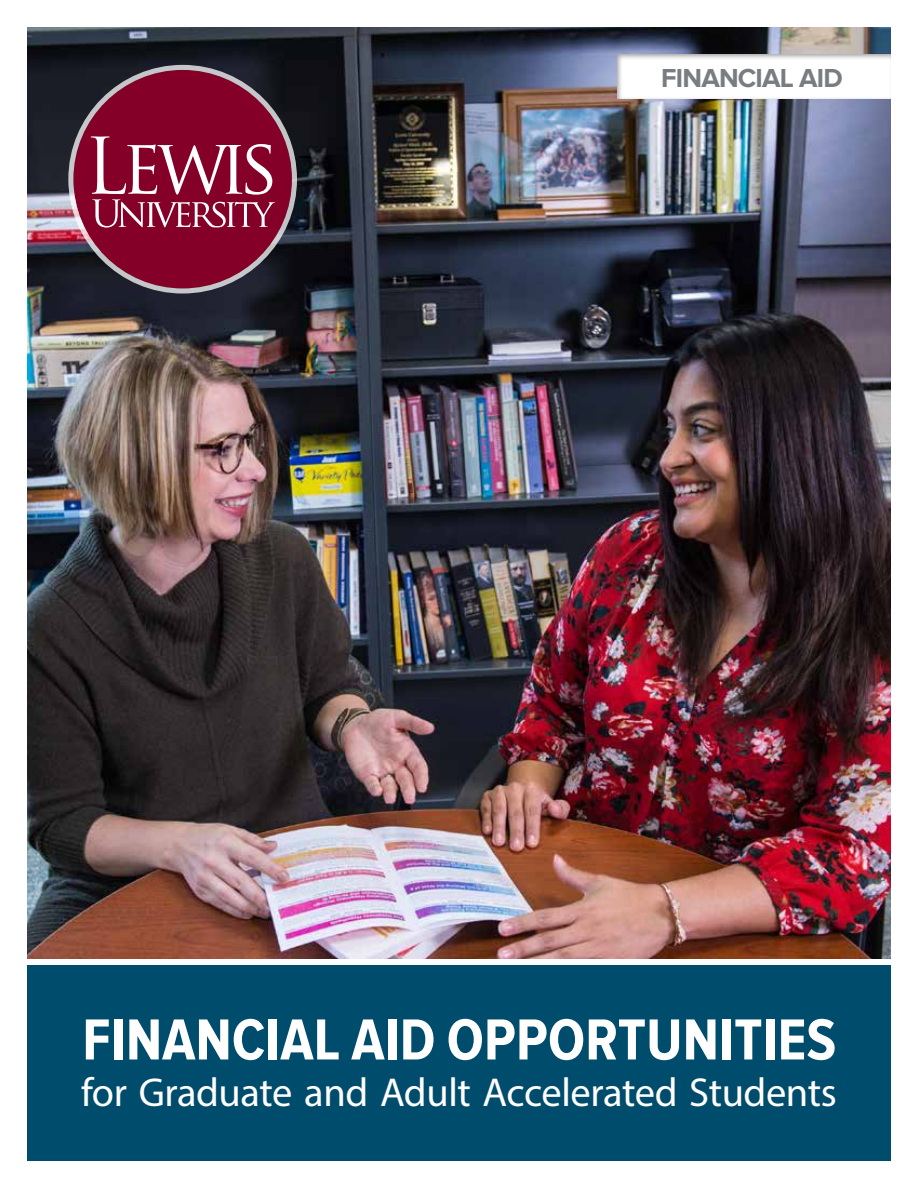
<style>
.page{position:relative;width:918px;height:1188px;background:#fff}
.page>*{position:absolute;margin:0;border:0;box-sizing:border-box;transform-origin:0 0}
.t1{font:700 60px "Proxima Nova Cond";color:#fff}
.t2{font:40.5px "Myriad Pro";letter-spacing:-.01em;color:#fff}
.t3{font:700 27px "Proxima Nova";letter-spacing:-.03em;color:#797d82}
</style>
<div class="page">
<div style="left:27px;top:965px;width:864px;height:196px;background:#004c6c"></div>
<img style="left:27px;top:27px;width:864px;height:931px">
<div style="left:73px;top:70px;width:219px;height:218px;background:#840029;border-radius:50%"></div>
<div style="left:68px;top:65px;width:229px;height:229px;border:5px solid #fff;border-radius:50%"></div>
<svg style="left:91px;top:136px;width:184px;height:92px"></svg>
<div style="left:615px;top:54px;width:276px;height:46px;background:#000;opacity:.4"></div>
<p class="t3" style="left:661px;top:62px;width:183px">FINANCIAL AID</p>
<h1 class="t1" style="left:82px;top:1006px;width:756px">FINANCIAL AID OPPORTUNITIES</h1>
<p class="t2" style="left:81px;top:1067px;width:757px">for Graduate and Adult Accelerated Students</p>
</div>
